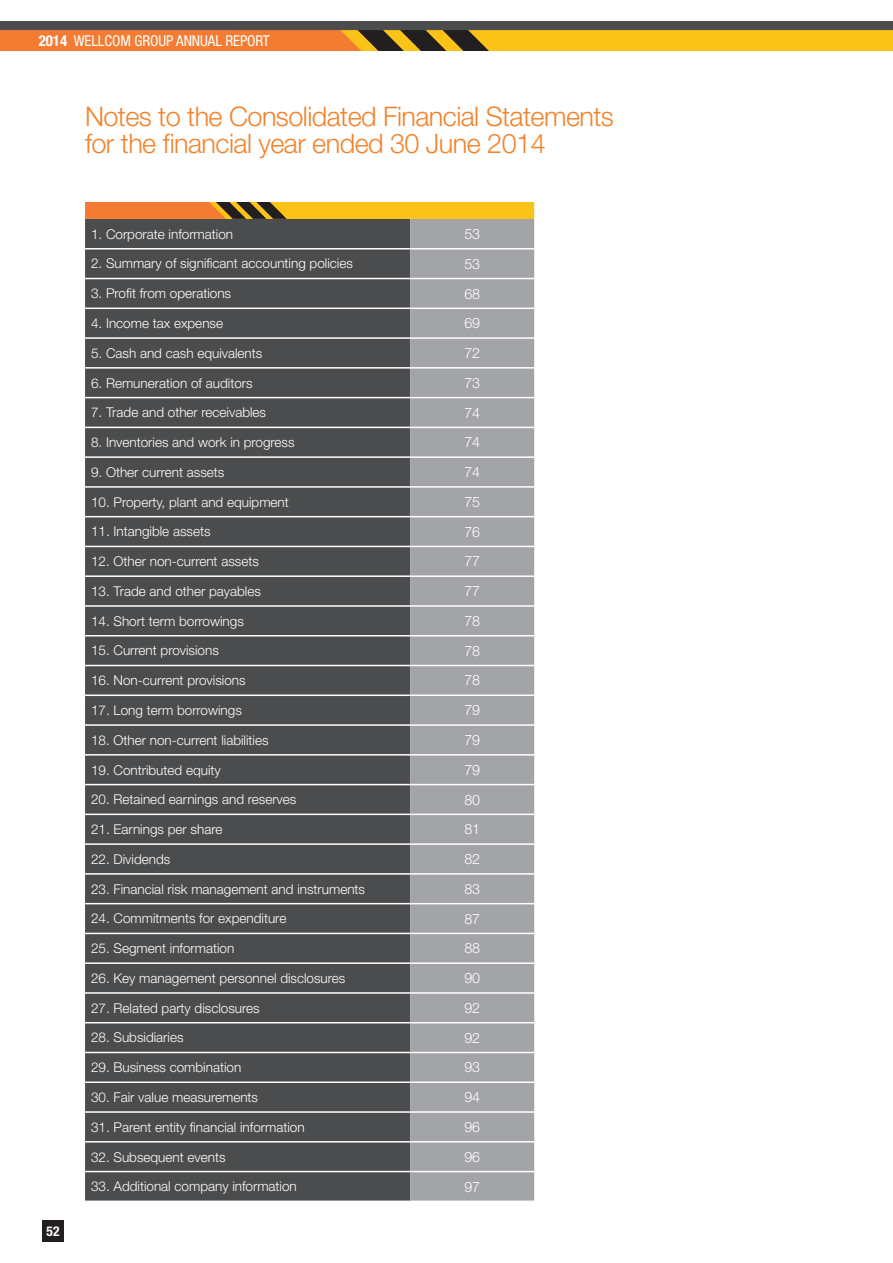
<style>
.page{position:relative;width:893px;height:1263px;background:#fff}
.page>*{position:absolute;margin:0;border:0;box-sizing:border-box;transform-origin:0 0}
.t1{font:300 27px/27px "Helvetica Neue LT Std";letter-spacing:-.02em;color:#f4822b}
.t2{font:condensed 15px "Helvetica Neue LT Std";letter-spacing:-.005em;color:#fff}
.t3{font:300 14.25px "Helvetica Neue LT Std";color:#fff}
.t4{font:300 13.5px "Helvetica Neue LT Std";color:#fff}
.t5{font:700 condensed 13.5px "Helvetica Neue LT Std";color:#fff}
.s1{font-weight:700}
</style>
<div class="page">
<svg style="left:0;top:21px;width:893px;height:30px;background:#b7822f"></svg>
<div style="left:85px;top:219px;width:325px;height:981px;background:#4b4c4d"></div>
<div style="left:410px;top:219px;width:124px;height:981px;background:#a3a4a8"></div>
<hr style="left:85px;top:248px;width:325px;height:1px;background:#fff">
<hr style="left:410px;top:248px;width:124px;height:1px;background:#fff">
<hr style="left:85px;top:278px;width:325px;height:1px;background:#fff">
<hr style="left:410px;top:278px;width:124px;height:1px;background:#fff">
<hr style="left:85px;top:308px;width:325px;height:1px;background:#fff">
<hr style="left:410px;top:308px;width:124px;height:1px;background:#fff">
<hr style="left:85px;top:337px;width:325px;height:2px;background:#fff">
<hr style="left:410px;top:337px;width:124px;height:2px;background:#fff">
<hr style="left:85px;top:367px;width:325px;height:2px;background:#fff">
<hr style="left:410px;top:367px;width:124px;height:2px;background:#fff">
<hr style="left:85px;top:397px;width:325px;height:1px;background:#fff">
<hr style="left:410px;top:397px;width:124px;height:1px;background:#fff">
<hr style="left:85px;top:427px;width:325px;height:1px;background:#fff">
<hr style="left:410px;top:427px;width:124px;height:1px;background:#fff">
<hr style="left:85px;top:456px;width:325px;height:2px;background:#fff">
<hr style="left:410px;top:456px;width:124px;height:2px;background:#fff">
<hr style="left:85px;top:486px;width:325px;height:2px;background:#fff">
<hr style="left:410px;top:486px;width:124px;height:2px;background:#fff">
<hr style="left:85px;top:516px;width:325px;height:1px;background:#fff">
<hr style="left:410px;top:516px;width:124px;height:1px;background:#fff">
<hr style="left:85px;top:546px;width:325px;height:1px;background:#fff">
<hr style="left:410px;top:546px;width:124px;height:1px;background:#fff">
<hr style="left:85px;top:575px;width:325px;height:2px;background:#fff">
<hr style="left:410px;top:575px;width:124px;height:2px;background:#fff">
<hr style="left:85px;top:605px;width:325px;height:2px;background:#fff">
<hr style="left:410px;top:605px;width:124px;height:2px;background:#fff">
<hr style="left:85px;top:635px;width:325px;height:1px;background:#fff">
<hr style="left:410px;top:635px;width:124px;height:1px;background:#fff">
<hr style="left:85px;top:665px;width:325px;height:1px;background:#fff">
<hr style="left:410px;top:665px;width:124px;height:1px;background:#fff">
<hr style="left:85px;top:694px;width:325px;height:2px;background:#fff">
<hr style="left:410px;top:694px;width:124px;height:2px;background:#fff">
<hr style="left:85px;top:724px;width:325px;height:2px;background:#fff">
<hr style="left:410px;top:724px;width:124px;height:2px;background:#fff">
<hr style="left:85px;top:754px;width:325px;height:1px;background:#fff">
<hr style="left:410px;top:754px;width:124px;height:1px;background:#fff">
<hr style="left:85px;top:784px;width:325px;height:1px;background:#fff">
<hr style="left:410px;top:784px;width:124px;height:1px;background:#fff">
<hr style="left:85px;top:814px;width:325px;height:1px;background:#fff">
<hr style="left:410px;top:814px;width:124px;height:1px;background:#fff">
<hr style="left:85px;top:843px;width:325px;height:2px;background:#fff">
<hr style="left:410px;top:843px;width:124px;height:2px;background:#fff">
<hr style="left:85px;top:873px;width:325px;height:2px;background:#fff">
<hr style="left:410px;top:873px;width:124px;height:2px;background:#fff">
<hr style="left:85px;top:903px;width:325px;height:1px;background:#fff">
<hr style="left:410px;top:903px;width:124px;height:1px;background:#fff">
<hr style="left:85px;top:933px;width:325px;height:1px;background:#fff">
<hr style="left:410px;top:933px;width:124px;height:1px;background:#fff">
<hr style="left:85px;top:962px;width:325px;height:2px;background:#fff">
<hr style="left:410px;top:962px;width:124px;height:2px;background:#fff">
<hr style="left:85px;top:992px;width:325px;height:2px;background:#fff">
<hr style="left:410px;top:992px;width:124px;height:2px;background:#fff">
<hr style="left:85px;top:1022px;width:325px;height:1px;background:#fff">
<hr style="left:410px;top:1022px;width:124px;height:1px;background:#fff">
<hr style="left:85px;top:1052px;width:325px;height:1px;background:#fff">
<hr style="left:410px;top:1052px;width:124px;height:1px;background:#fff">
<hr style="left:85px;top:1081px;width:325px;height:2px;background:#fff">
<hr style="left:410px;top:1081px;width:124px;height:2px;background:#fff">
<hr style="left:85px;top:1111px;width:325px;height:2px;background:#fff">
<hr style="left:410px;top:1111px;width:124px;height:2px;background:#fff">
<hr style="left:85px;top:1141px;width:325px;height:1px;background:#fff">
<hr style="left:410px;top:1141px;width:124px;height:1px;background:#fff">
<hr style="left:85px;top:1171px;width:325px;height:1px;background:#fff">
<hr style="left:410px;top:1171px;width:124px;height:1px;background:#fff">
<svg style="left:85px;top:202px;width:449px;height:17px;background:#e59f1f"></svg>
<div style="left:43px;top:1220px;width:21px;height:22px;background:#231f20"></div>
<p class="t2" style="left:39px;top:32px;width:233px"><span class="s1">2014</span> WELLCOM GROUP ANNUAL REPORT</p>
<h1 class="t1" style="left:85px;top:102px;width:530px">Notes to the Consolidated Financial Statements for the financial year ended 30 June 2014</h1>
<p class="t5" style="left:47px;top:1223px;width:15px">52</p>
<p class="t4" style="left:91px;top:226px;width:144px">1. Corporate information</p>
<p class="t3" style="left:464px;top:225px;width:17px">53</p>
<p class="t4" style="left:91px;top:255px;width:263px">2. Summary of significant accounting policies</p>
<p class="t3" style="left:464px;top:255px;width:17px">53</p>
<p class="t4" style="left:91px;top:285px;width:142px">3. Profit from operations</p>
<p class="t3" style="left:464px;top:285px;width:17px">68</p>
<p class="t4" style="left:91px;top:315px;width:134px">4. Income tax expense</p>
<p class="t3" style="left:464px;top:314px;width:17px">69</p>
<p class="t4" style="left:91px;top:345px;width:173px">5. Cash and cash equivalents</p>
<p class="t3" style="left:464px;top:344px;width:17px">72</p>
<p class="t4" style="left:91px;top:374px;width:163px">6. Remuneration of auditors</p>
<p class="t3" style="left:464px;top:374px;width:17px">73</p>
<p class="t4" style="left:91px;top:404px;width:177px">7. Trade and other receivables</p>
<p class="t3" style="left:464px;top:404px;width:17px">74</p>
<p class="t4" style="left:91px;top:434px;width:205px">8. Inventories and work in progress</p>
<p class="t3" style="left:464px;top:434px;width:17px">74</p>
<p class="t4" style="left:91px;top:464px;width:135px">9. Other current assets</p>
<p class="t3" style="left:464px;top:463px;width:17px">74</p>
<p class="t4" style="left:91px;top:493px;width:199px">10. Property, plant and equipment</p>
<p class="t3" style="left:464px;top:493px;width:17px">75</p>
<p class="t4" style="left:91px;top:523px;width:121px">11. Intangible assets</p>
<p class="t3" style="left:464px;top:523px;width:17px">76</p>
<p class="t4" style="left:91px;top:553px;width:169px">12. Other non-current assets</p>
<p class="t3" style="left:464px;top:553px;width:17px">77</p>
<p class="t4" style="left:91px;top:583px;width:171px">13. Trade and other payables</p>
<p class="t3" style="left:464px;top:582px;width:17px">77</p>
<p class="t4" style="left:91px;top:613px;width:154px">14. Short term borrowings</p>
<p class="t3" style="left:464px;top:612px;width:17px">78</p>
<p class="t4" style="left:91px;top:642px;width:129px">15. Current provisions</p>
<p class="t3" style="left:464px;top:642px;width:17px">78</p>
<p class="t4" style="left:91px;top:672px;width:156px">16. Non-current provisions</p>
<p class="t3" style="left:464px;top:672px;width:17px">78</p>
<p class="t4" style="left:91px;top:702px;width:152px">17. Long term borrowings</p>
<p class="t3" style="left:464px;top:701px;width:17px">79</p>
<p class="t4" style="left:91px;top:732px;width:179px">18. Other non-current liabilities</p>
<p class="t3" style="left:464px;top:731px;width:17px">79</p>
<p class="t4" style="left:91px;top:761px;width:131px">19. Contributed equity</p>
<p class="t3" style="left:464px;top:761px;width:17px">79</p>
<p class="t4" style="left:91px;top:791px;width:207px">20. Retained earnings and reserves</p>
<p class="t3" style="left:464px;top:791px;width:17px">80</p>
<p class="t4" style="left:91px;top:821px;width:133px">21. Earnings per share</p>
<p class="t3" style="left:464px;top:820px;width:17px">81</p>
<p class="t4" style="left:91px;top:851px;width:81px">22. Dividends</p>
<p class="t3" style="left:464px;top:850px;width:17px">82</p>
<p class="t4" style="left:91px;top:880px;width:276px">23. Financial risk management and instruments</p>
<p class="t3" style="left:464px;top:880px;width:17px">83</p>
<p class="t4" style="left:91px;top:910px;width:197px">24. Commitments for expenditure</p>
<p class="t3" style="left:464px;top:910px;width:17px">87</p>
<p class="t4" style="left:91px;top:940px;width:145px">25. Segment information</p>
<p class="t3" style="left:464px;top:939px;width:17px">88</p>
<p class="t4" style="left:91px;top:970px;width:256px">26. Key management personnel disclosures</p>
<p class="t3" style="left:464px;top:969px;width:17px">90</p>
<p class="t4" style="left:91px;top:999px;width:170px">27. Related party disclosures</p>
<p class="t3" style="left:464px;top:999px;width:17px">92</p>
<p class="t4" style="left:91px;top:1029px;width:94px">28. Subsidiaries</p>
<p class="t3" style="left:464px;top:1029px;width:17px">92</p>
<p class="t4" style="left:91px;top:1059px;width:152px">29. Business combination</p>
<p class="t3" style="left:464px;top:1059px;width:17px">93</p>
<p class="t4" style="left:91px;top:1089px;width:169px">30. Fair value measurements</p>
<p class="t3" style="left:464px;top:1088px;width:17px">94</p>
<p class="t4" style="left:91px;top:1119px;width:215px">31. Parent entity financial information</p>
<p class="t3" style="left:464px;top:1118px;width:17px">96</p>
<p class="t4" style="left:91px;top:1148px;width:136px">32. Subsequent events</p>
<p class="t3" style="left:464px;top:1148px;width:17px">96</p>
<p class="t4" style="left:91px;top:1178px;width:207px">33. Additional company information</p>
<p class="t3" style="left:464px;top:1178px;width:17px">97</p>
</div>
